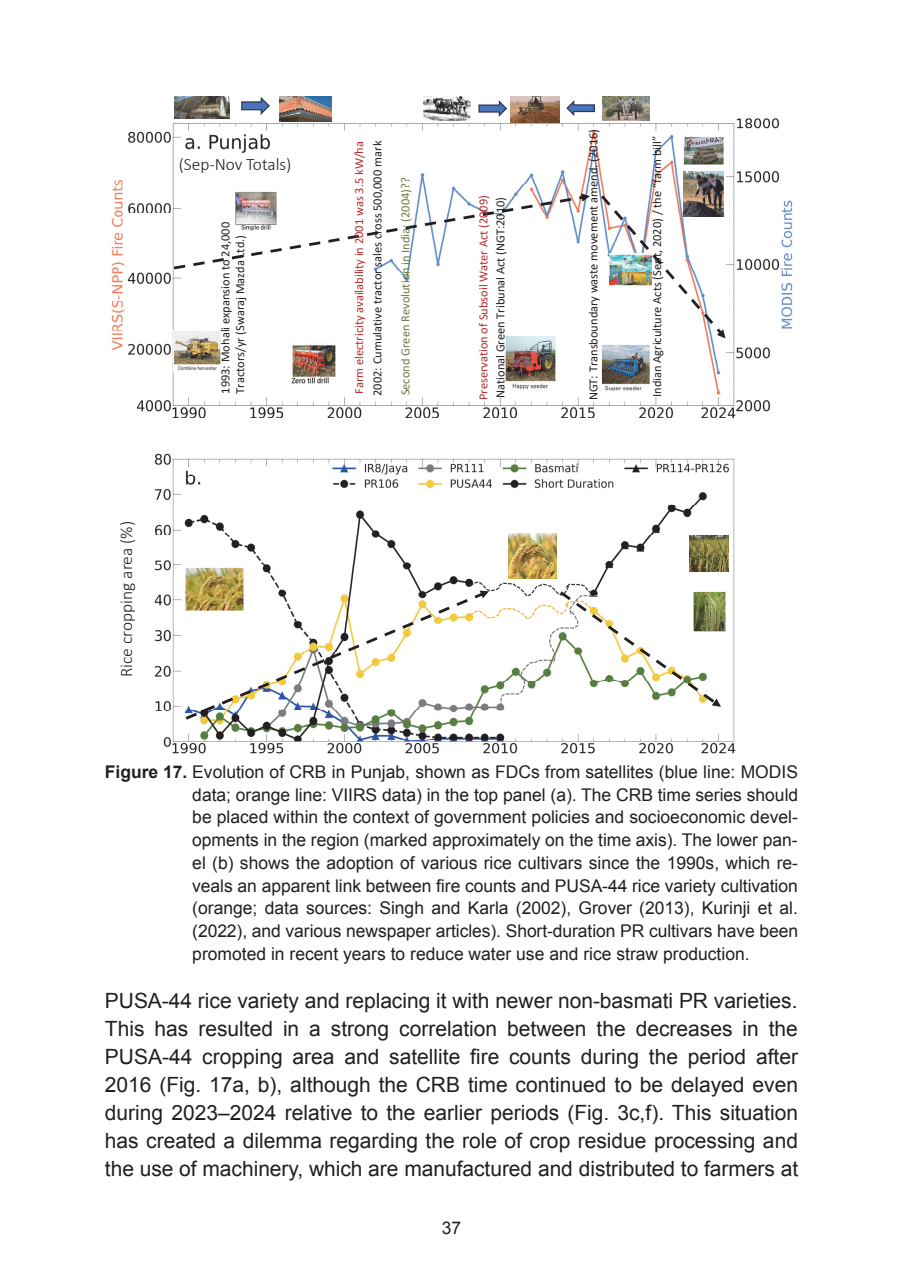
<style>
.page{position:relative;width:903px;height:1275px;background:#fff}
.page>*{position:absolute;margin:0;border:0;box-sizing:border-box;transform-origin:0 0}
.t1{font:21px/28px "Arial";color:#231f20;text-align:justify}
.t2{font:17.5px/22.8px "Arial";color:#231f20;text-align:justify}
.t3{font:300 17.5px "Calibri";color:#231f20}
.t4{font:12.42px/14.9px "Calibri";color:#231f20}
.t5{font:12.42px "Calibri";color:#b62b2e}
.t6{font:12.42px "Calibri";color:#6b7b44}
.s1{font-weight:700}
</style>
<div class="page">
<img style="left:111px;top:96px;width:682px;height:658px">
<div style="left:105px;top:418px;width:691px;height:29px;background:#fff"></div>
<img style="left:508px;top:533px;width:48px;height:45px">
<img style="left:721px;top:592px;width:5px;height:40px">
<img style="left:690px;top:535px;width:39px;height:36px">
<img style="left:186px;top:567px;width:57px;height:11px">
<svg style="left:174px;top:193px;width:416px;height:76px"></svg>
<svg style="left:601px;top:195px;width:124px;height:143px"></svg>
<img style="left:174px;top:330px;width:46px;height:41px">
<img style="left:505px;top:335px;width:51px;height:56px">
<img style="left:601px;top:344px;width:50px;height:48px">
<img style="left:609px;top:254px;width:42px;height:32px">
<img style="left:683px;top:137px;width:40px;height:28px">
<img style="left:235px;top:191px;width:41px;height:44px">
<img style="left:290px;top:342px;width:47px;height:42px">
<img style="left:423px;top:96px;width:47px;height:24px">
<img style="left:510px;top:96px;width:49px;height:26px">
<img style="left:174px;top:96px;width:56px;height:23px">
<img style="left:279px;top:96px;width:53px;height:26px">
<svg style="left:241px;top:96px;width:30px;height:21px"></svg>
<svg style="left:478px;top:99px;width:30px;height:19px"></svg>
<img style="left:602px;top:96px;width:47px;height:24px">
<svg style="left:565px;top:99px;width:30px;height:19px"></svg>
<div style="left:202px;top:467px;width:127px;height:23px;background:#fff"></div>
<div style="left:278px;top:131px;width:169px;height:29px;background:#fff"></div>
<img style="left:684px;top:172px;width:39px;height:45px">
<svg style="left:186px;top:578px;width:535px;height:142px"></svg>
<p class="t3" style="left:179px;top:154px;width:114px">(Sep‐Nov Totals)</p>
<p class="t4" style="left:217px;top:394px;width:173px;rotate:-90deg">1993: Mohali expansion to 24,000<br>Tractors/yr (Swaraj Mazda Ltd.)</p>
<p class="t3" style="left:116px;top:677px;width:157px;rotate:-90deg">Rice cropping area (%)</p>
<p class="t4" style="left:370px;top:396px;width:257px;rotate:-90deg">2002: Cumulative tractor sales cross 500,000 mark</p>
<p class="t5" style="left:350px;top:394px;width:254px;rotate:-90deg">Farm electricity availability in 2001 was 3.5 kW/ha</p>
<p class="t6" style="left:397px;top:395px;width:219px;rotate:-90deg">Second Green Revolution in India: (2004)??</p>
<p class="t5" style="left:474px;top:400px;width:206px;rotate:-90deg">Preservation of Subsoil Water Act (2009)</p>
<p class="t4" style="left:492px;top:398px;width:202px;rotate:-90deg">National Green Tribunal Act (NGT:2010)</p>
<p class="t4" style="left:586px;top:400px;width:273px;rotate:-90deg">NGT: Transboundary waste movement amend. (2016)</p>
<p class="t4" style="left:649px;top:397px;width:263px;rotate:-90deg">Indian Agriculture Acts (Sept, 2020) / the “farm bill”</p>
<p class="t2" style="left:192px;top:761px;width:607px;text-indent:-87px"><span class="s1">Figure 17.</span> Evolution of CRB in Punjab, shown as FDCs from satellites (blue line: MODIS data; orange line: VIIRS data) in the top panel (a). The CRB time series should be placed within the context of government policies and socioeconomic devel&shy;opments in the region (marked approximately on the time axis). The lower pan&shy;el (b) shows the adoption of various rice cultivars since the 1990s, which re&shy;veals an apparent link between fire counts and PUSA-44 rice variety cultivation (orange; data sources: Singh and Karla (2002), Grover (2013), Kurinji et al. (2022), and various newspaper articles). Short-duration PR cultivars have been promoted in recent years to reduce water use and rice straw production.</p>
<p class="t1" style="left:105px;top:987px;width:695px">PUSA-44 rice variety and replacing it with newer non-basmati PR varieties.<br>This has resulted in a strong correlation between the decreases in the PUSA-44 cropping area and satellite fire counts during the period after 2016 (Fig. 17a, b), although the CRB time continued to be delayed even during 2023–2024 relative to the earlier periods (Fig. 3c,f). This situation has created a dilemma regarding the role of crop residue processing and the use of machinery, which are manufactured and distributed to farmers at</p>
<p class="t2" style="left:442px;top:1216px;width:21px">37</p>
</div>
